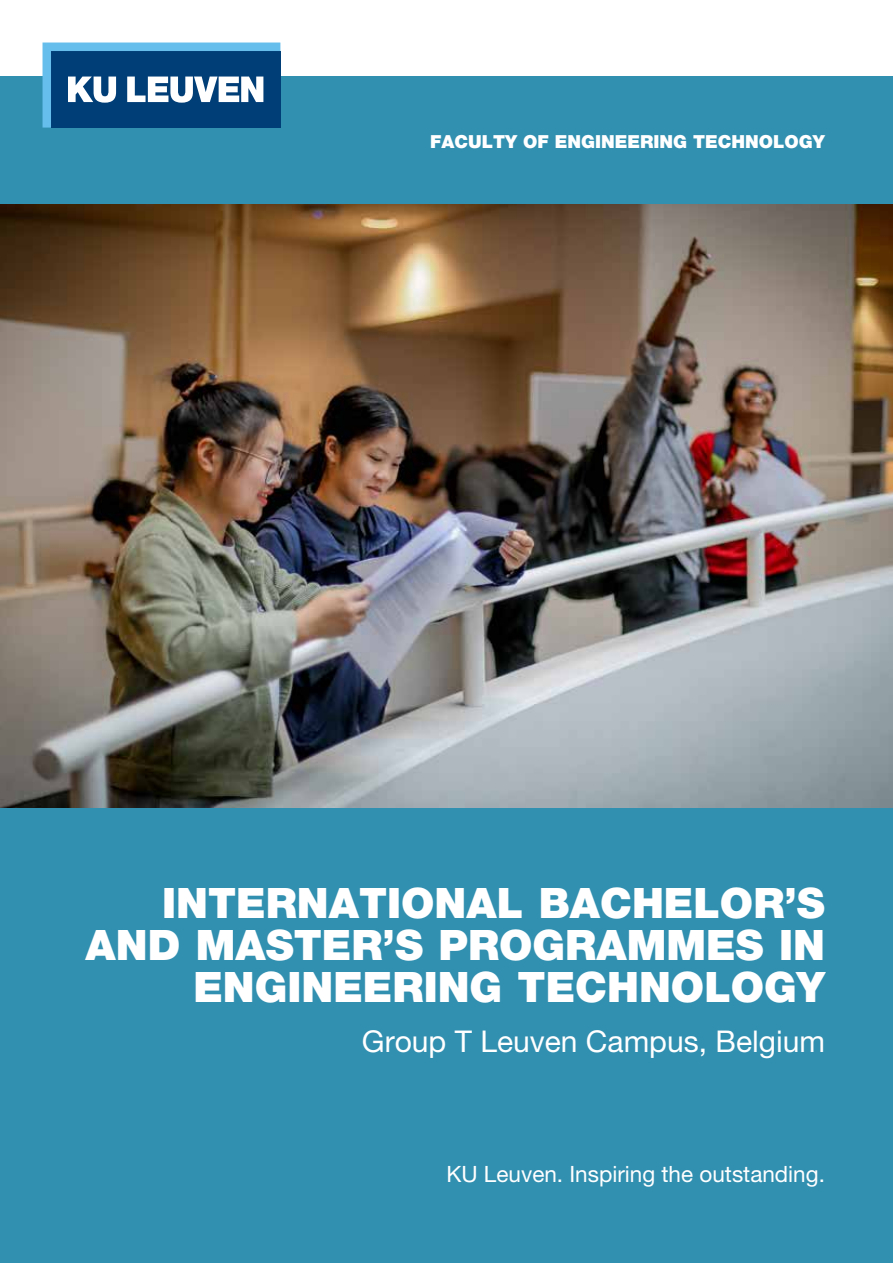
<style>
.page{position:relative;width:893px;height:1263px;background:#fff}
.page>*{position:absolute;margin:0;border:0;box-sizing:border-box;transform-origin:0 0}
.t1{font:900 42px/42px "Helvetica Neue LT Std";color:#fff;text-align:right}
.t2{font:30px "Helvetica Neue LT Std";color:#fff}
.t3{font:22.5px "Helvetica Neue LT Std";color:#fff}
.t4{font:900 18px "Helvetica Neue LT Std";color:#fff}
</style>
<div class="page">
<div style="left:0;top:77px;width:893px;height:1186px;background:#318fb0"></div>
<svg style="left:43px;top:43px;width:237px;height:85px;background:#346c9b"></svg>
<img style="left:0;top:204px;width:893px;height:604px">
<p class="t4" style="left:430px;top:131px;width:396px">FACULTY OF ENGINEERING TECHNOLOGY</p>
<p class="t1" style="left:86px;top:882px;width:741px">INTERNATIONAL BACHELOR’S<br>AND MASTER’S PROGRAMMES IN<br>ENGINEERING TECHNOLOGY</p>
<p class="t2" style="left:362px;top:1023px;width:464px">Group T Leuven Campus, Belgium</p>
<p class="t3" style="left:446px;top:1161px;width:380px">KU Leuven. Inspiring the outstanding.</p>
</div>
